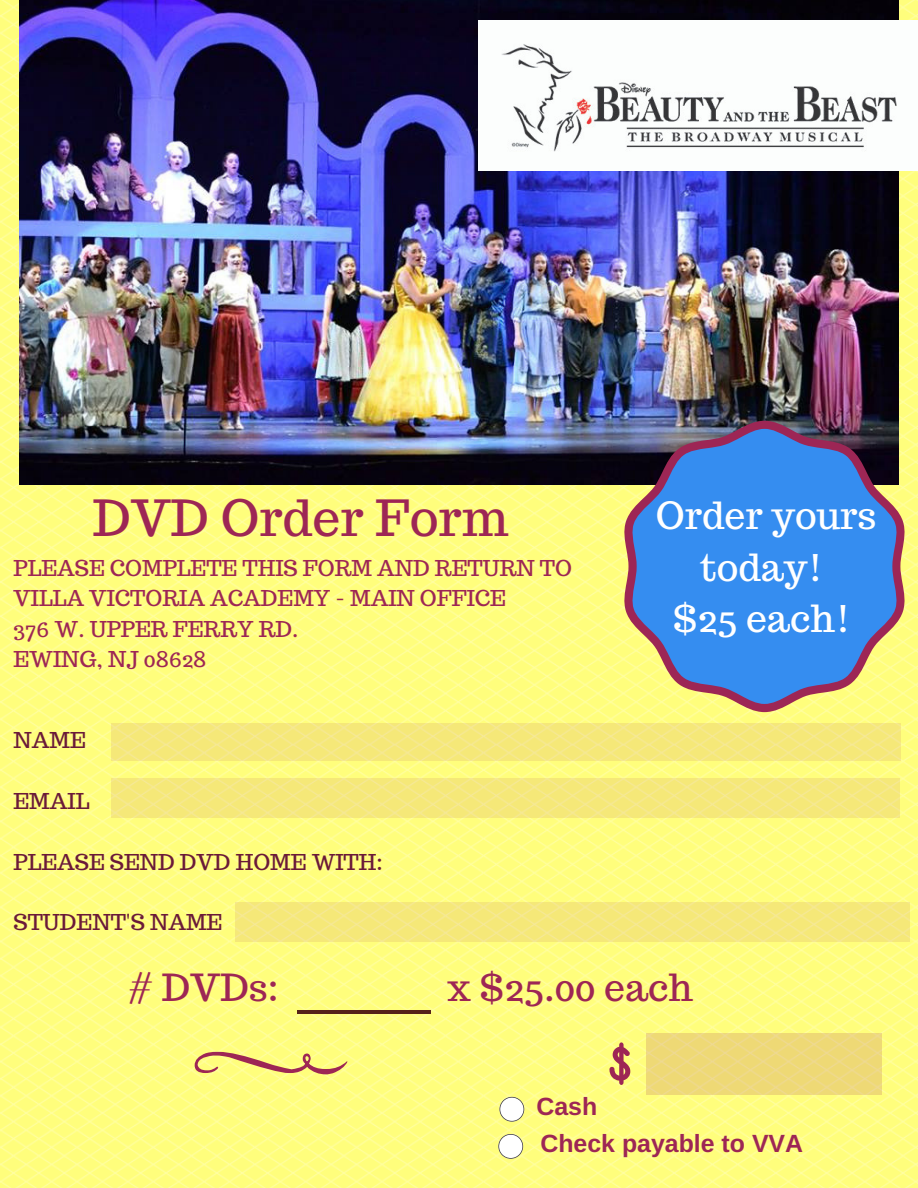
<style>
.page{position:relative;width:918px;height:1188px;background:#fff}
.page>*{position:absolute;margin:0;border:0;box-sizing:border-box;transform-origin:0 0}
.t1{font:49.8px "Trocchi";color:#9d2655}
.t2{font:37.35px/51.8px "Trocchi";color:#fff;text-align:center}
.t3{font:37.35px "Trocchi";color:#9d2655}
.t4{font:700 24.9px/37.2px "Arimo";color:#9d2655}
.t5{font:21.75px/30.3px "Trocchi";color:#9d2655}
.t6{font:21.75px "Trocchi";color:#6a1a39}
</style>
<div class="page">
<img style="left:0;top:0;width:918px;height:1188px">
<svg style="left:111px;top:723px;width:790px;height:37px;background:#f5e87d"></svg>
<svg style="left:112px;top:778px;width:788px;height:40px;background:#f5e87d"></svg>
<svg style="left:647px;top:1033px;width:235px;height:62px;background:#eed979"></svg>
<svg style="left:609px;top:1042px;width:21px;height:43px"></svg>
<svg style="left:500px;top:1097px;width:24px;height:25px"></svg>
<svg style="left:498px;top:1134px;width:25px;height:25px"></svg>
<svg style="left:195px;top:1052px;width:153px;height:22px;background:#e6c876"></svg>
<svg style="left:235px;top:902px;width:675px;height:40px;background:#f5e87d"></svg>
<hr style="left:297px;top:1010px;width:134px;height:4px;background:#562219">
<img style="left:19px;top:0;width:880px;height:485px">
<svg style="left:624px;top:421px;width:280px;height:291px;background:#5b8ec4"></svg>
<img style="left:478px;top:20px;width:440px;height:151px">
<h1 class="t1" style="left:93px;top:485px;width:417px">DVD Order Form</h1>
<p class="t5" style="left:14px;top:553px;width:560px">PLEASE COMPLETE THIS FORM AND RETURN TO<br>VILLA VICTORIA ACADEMY - MAIN OFFICE<br>376 W. UPPER FERRY RD.<br>EWING, NJ 08628</p>
<p class="t6" style="left:14px;top:726px;width:74px">NAME</p>
<p class="t6" style="left:14px;top:787px;width:77px">EMAIL</p>
<p class="t6" style="left:14px;top:847px;width:371px">PLEASE SEND DVD HOME WITH:</p>
<p class="t6" style="left:14px;top:908px;width:210px">STUDENT'S NAME</p>
<h2 class="t2" style="left:656px;top:489px;width:222px">Order yours today!<br>$25 each!</h2>
<h2 class="t3" style="left:129px;top:963px;width:152px"># DVDs:</h2>
<h2 class="t3" style="left:447px;top:963px;width:247px">x $25.00 each</h2>
<p class="t4" style="left:536px;top:1088px;width:268px">Cash<br>Check payable to VVA</p>
</div>
